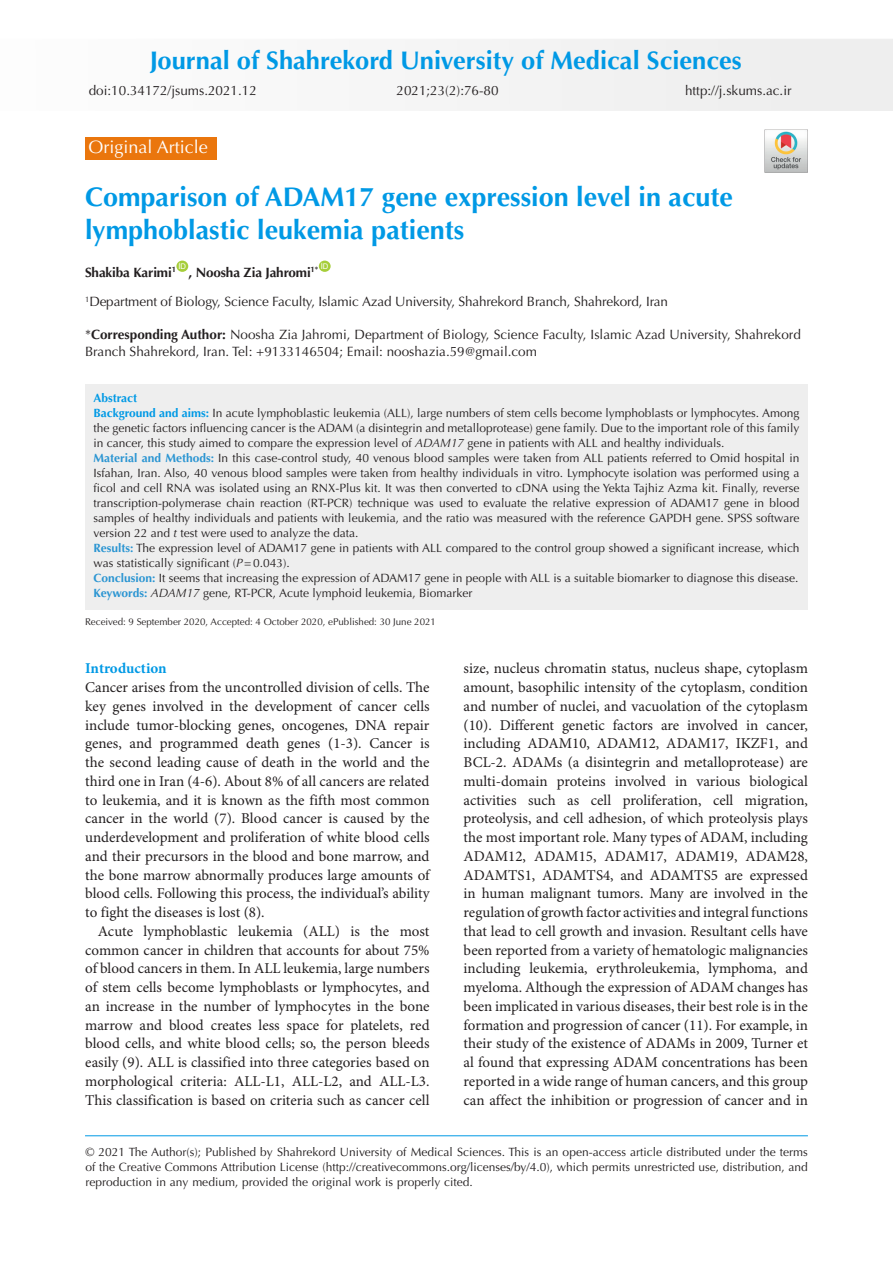
<style>
.page{position:relative;width:893px;height:1263px;background:#fff}
.page>*{position:absolute;margin:0;border:0;box-sizing:border-box;transform-origin:0 0}
.t1{font:700 27px/33px "Optima LT Std";color:#0099e5}
.t2{font:700 25.5px "Optima LT Std";color:#0099e5}
.t3{font:18px "Optima LT Std";color:#fff}
.t4{font:15px/18.8px "Minion Pro";color:#231f20;text-align:justify}
.t5{font:700 15px "Minion Pro";letter-spacing:-.005em;color:#0099e5}
.t6{font:13.5px/16.5px "Optima LT Std";color:#231f20}
.t7{font:700 13.5px "Optima LT Std";letter-spacing:-.01em;color:#231f20}
.t8{font:12px/15px "Optima LT Std";color:#231f20;text-align:justify}
.t9{font:700 12px "Optima LT Std";color:#0099e5}
.t10{font:9.75px "Optima LT Std";color:#231f20}
.t11{font:7.8px "Arial";color:#fff}
.s1{font-weight:700}
.s2{font-weight:700;color:#0099e5}
.s3{font-style:italic}
.s4{font-weight:700;color:#2b95d2}
</style>
<div class="page">
<div style="left:457px;top:39px;width:436px;height:72px;background:#f0f0f0"></div>
<hr style="left:85px;top:1135px;width:723px;height:1px;background:#0099e5">
<div style="left:176px;top:261px;width:12px;height:11px;background:#a6ce39;border-radius:50%"></div>
<div style="left:319px;top:261px;width:12px;height:11px;background:#a6ce39;border-radius:50%"></div>
<div style="left:85px;top:137px;width:132px;height:23px;background:#ea760d"></div>
<div style="left:85px;top:384px;width:723px;height:226px;background:#eee"></div>
<img style="left:765px;top:129px;width:43px;height:43px">
<p class="t2" style="left:150px;top:46px;width:594px">Journal of Shahrekord University of Medical Sciences</p>
<p class="t6" style="left:89px;top:82px;width:170px">doi:10.34172/jsums.2021.12</p>
<p class="t6" style="left:396px;top:82px;width:104px">2021;23(2):76-80</p>
<p class="t3" style="left:88px;top:137px;width:121px">Original Article</p>
<p class="t6" style="left:685px;top:82px;width:108px">http://j.skums.ac.ir</p>
<p class="t1" style="left:85px;top:181px;width:649px">Comparison of ADAM17 gene expression level in acute lymphoblastic leukemia patients</p>
<p class="t7" style="left:85px;top:264px;width:93px">Shakiba Karimi<sup>1</sup></p>
<p class="t11" style="left:321px;top:261px;width:9px">ID</p>
<p class="t6" style="left:85px;top:293px;width:584px"><sup>1</sup>Department of Biology, Science Faculty, Islamic Azad University, Shahrekord Branch, Shahrekord, Iran</p>
<p class="t6" style="left:85px;top:326px;width:717px">*<span class="s1">Corresponding Author:</span> Noosha Zia Jahromi, Department of Biology, Science Faculty, Islamic Azad University, Shahrekord<br>Branch Shahrekord, Iran. Tel: +9133146504; Email: nooshazia.59@gmail.com</p>
<p class="t11" style="left:178px;top:261px;width:9px">ID</p>
<p class="t7" style="left:189px;top:264px;width:131px">, Noosha Zia Jahromi<sup>1*</sup></p>
<p class="t9" style="left:94px;top:390px;width:45px">Abstract</p>
<p class="t8" style="left:94px;top:405px;width:707px"><span class="s2">Background and aims:</span> In acute lymphoblastic leukemia (ALL), large numbers of stem cells become lymphoblasts or lymphocytes. Among the genetic factors influencing cancer is the ADAM (a disintegrin and metalloprotease) gene family. Due to the important role of this family in cancer, this study aimed to compare the expression level of <span class="s3">ADAM17</span> gene in patients with ALL and healthy individuals.</p>
<p class="t8" style="left:94px;top:450px;width:707px"><span class="s4">Material and Methods:</span> In this case-control study, 40 venous blood samples were taken from ALL patients referred to Omid hospital in Isfahan, Iran. Also, 40 venous blood samples were taken from healthy individuals in vitro. Lymphocyte isolation was performed using a ficol and cell RNA was isolated using an RNX-Plus kit. It was then converted to cDNA using the Yekta Tajhiz Azma kit. Finally, reverse transcription-polymerase chain reaction (RT-PCR) technique was used to evaluate the relative expression of ADAM17 gene in blood samples of healthy individuals and patients with leukemia, and the ratio was measured with the reference GAPDH gene. SPSS software version 22 and <span class="s3">t</span> test were used to analyze the data.</p>
<p class="t8" style="left:94px;top:540px;width:707px"><span class="s4">Results:</span> The expression level of ADAM17 gene in patients with ALL compared to the control group showed a significant increase, which was statistically significant (<span class="s3">P</span>=0.043).</p>
<p class="t8" style="left:94px;top:570px;width:706px"><span class="s4">Conclusion:</span> It seems that increasing the expression of ADAM17 gene in people with ALL is a suitable biomarker to diagnose this disease.</p>
<p class="t8" style="left:94px;top:585px;width:380px"><span class="s4">Keywords:</span> <span class="s3">ADAM17</span> gene, RT-PCR, Acute lymphoid leukemia, Biomarker</p>
<p class="t10" style="left:85px;top:616px;width:352px">Received: 9 September 2020, Accepted: 4 October 2020, ePublished: 30 June 2021</p>
<p class="t5" style="left:85px;top:658px;width:83px">Introduction</p>
<p class="t4" style="left:85px;top:679px;width:346px">Cancer arises from the uncontrolled division of cells. The key genes involved in the development of cancer cells include tumor-blocking genes, oncogenes, DNA repair genes, and programmed death genes (1-3). Cancer is the second leading cause of death in the world and the third one in Iran (4-6). About 8% of all cancers are related to leukemia, and it is known as the fifth most common cancer in the world (7). Blood cancer is caused by the underdevelopment and proliferation of white blood cells and their precursors in the blood and bone marrow, and the bone marrow abnormally produces large amounts of blood cells. Following this process, the individual’s ability to fight the diseases is lost (8).</p>
<p class="t4" style="left:85px;top:922px;width:346px;text-indent:13px">Acute lymphoblastic leukemia (ALL) is the most common cancer in children that accounts for about 75% of blood cancers in them. In ALL leukemia, large numbers of stem cells become lymphoblasts or lymphocytes, and an increase in the number of lymphocytes in the bone marrow and blood creates less space for platelets, red blood cells, and white blood cells; so, the person bleeds easily (9). ALL is classified into three categories based on morphological criteria: ALL-L1, ALL-L2, and ALL-L3.<br>This classification is based on criteria such as cancer cell</p>
<p class="t4" style="left:464px;top:660px;width:346px">size, nucleus chromatin status, nucleus shape, cytoplasm amount, basophilic intensity of the cytoplasm, condition and number of nuclei, and vacuolation of the cytoplasm (10). Different genetic factors are involved in cancer, including ADAM10, ADAM12, ADAM17, IKZF1, and BCL-2. ADAMs (a disintegrin and metalloprotease) are multi-domain proteins involved in various biological activities such as cell proliferation, cell migration, proteolysis, and cell adhesion, of which proteolysis plays the most important role. Many types of ADAM, including ADAM12, ADAM15, ADAM17, ADAM19, ADAM28, ADAMTS1, ADAMTS4, and ADAMTS5 are expressed in human malignant tumors. Many are involved in the regulation of growth factor activities and integral functions that lead to cell growth and invasion. Resultant cells have been reported from a variety of hematologic malignancies including leukemia, erythroleukemia, lymphoma, and myeloma. Although the expression of ADAM changes has been implicated in various diseases, their best role is in the formation and progression of cancer (11). For example, in their study of the existence of ADAMs in 2009, Turner et al found that expressing ADAM concentrations has been reported in a wide range of human cancers, and this group can affect the inhibition or progression of cancer and in</p>
<p class="t8" style="left:85px;top:1144px;width:724px">© 2021 The Author(s); Published by Shahrekord University of Medical Sciences. This is an open-access article distributed under the terms of the Creative Commons Attribution License (http://creativecommons.org/licenses/by/4.0), which permits unrestricted use, distribution, and reproduction in any medium, provided the original work is properly cited.</p>
</div>
